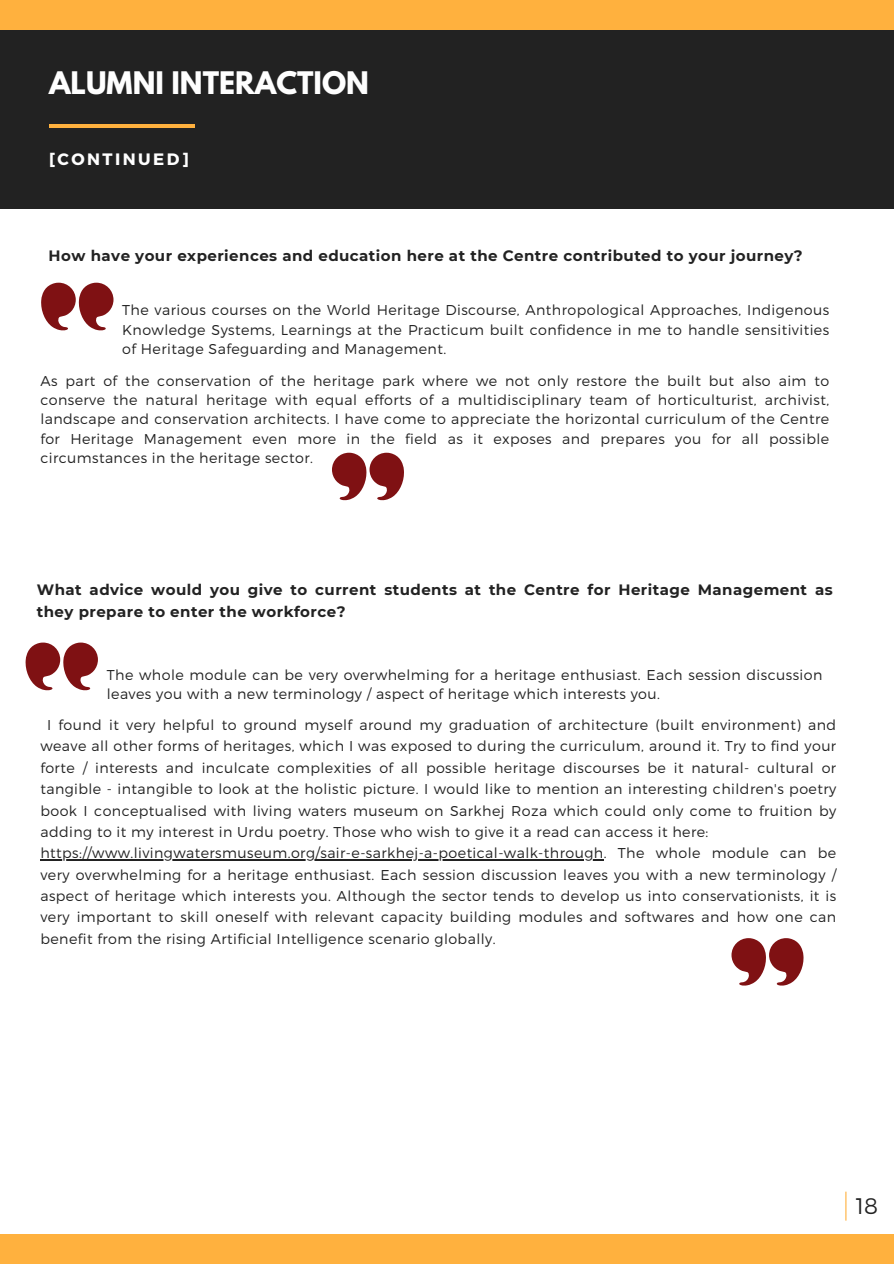
<style>
.page{position:relative;width:894px;height:1264px;background:#fff}
.page>*{position:absolute;margin:0;border:0;box-sizing:border-box;transform-origin:0 0}
.t1{font:700 27.6px "League Spartan";color:#fefefe}
.t2{font:300 22.5px "Montserrat";color:#222}
.t3{font:700 16.5px "Montserrat";letter-spacing:.15em;color:#fff}
.t4{font:700 15px/21.3px "Montserrat";letter-spacing:.03em;color:#222}
.t5{font:300 14.25px/21.3px "Montserrat";letter-spacing:.03em;color:#222}
</style>
<div class="page">
<div style="left:0;top:15px;width:893px;height:193px;background:#222"></div>
<div style="left:0;top:0;width:893px;height:29px;background:#ffb13e"></div>
<div style="left:0;top:1234px;width:893px;height:29px;background:#ffb13e"></div>
<svg style="left:845px;top:1191px;width:1px;height:29px"></svg>
<svg style="left:25px;top:642px;width:73px;height:48px"></svg>
<svg style="left:731px;top:938px;width:72px;height:47px"></svg>
<svg style="left:41px;top:283px;width:72px;height:48px"></svg>
<hr style="left:49px;top:124px;width:145px;height:4px;background:#ffb13e">
<svg style="left:332px;top:453px;width:72px;height:47px"></svg>
<hr style="left:40px;top:859px;width:563px;height:1px;background:#222">
<h1 class="t1" style="left:49px;top:69px;width:321px">ALUMNI INTERACTION</h1>
<p class="t3" style="left:49px;top:148px;width:142px">[CONTINUED]</p>
<p class="t4" style="left:49px;top:245px;width:755px">How have your experiences and education here at the Centre contributed to your journey?</p>
<p class="t5" style="left:122px;top:300px;width:708px;line-height:19.2px;text-align:justify">The various courses on the World Heritage Discourse, Anthropological Approaches, Indigenous Knowledge Systems, Learnings at the Practicum built confidence in me to handle sensitivities of Heritage Safeguarding and Management.</p>
<p class="t5" style="left:40px;top:371px;width:790px;line-height:19.2px;text-align:justify">As part of the conservation of the heritage park where we not only restore the built but also aim to conserve the natural heritage with equal efforts of a multidisciplinary team of horticulturist, archivist, landscape and conservation architects. I have come to appreciate the horizontal curriculum of the Centre for Heritage Management even more in the field as it exposes and prepares you for all possible circumstances in the heritage sector.</p>
<p class="t4" style="left:37px;top:579px;width:797px">What advice would you give to current students at the Centre for Heritage Management as they prepare to enter the workforce?</p>
<p class="t5" style="left:107px;top:664px;width:716px;line-height:19.2px">The whole module can be very overwhelming for a heritage enthusiast. Each session discussion leaves you with a new terminology / aspect of heritage which interests you.</p>
<p class="t5" style="left:40px;top:713px;width:797px;text-indent:7px">I found it very helpful to ground myself around my graduation of architecture (built environment) and weave all other forms of heritages, which I was exposed to during the curriculum, around it. Try to find your forte / interests and inculcate complexities of all possible heritage discourses be it natural- cultural or tangible - intangible to look at the holistic picture. I would like to mention an interesting children's poetry book I conceptualised with living waters museum on Sarkhej Roza which could only come to fruition by adding to it my interest in Urdu poetry. Those who wish to give it a read can access it here: https://www.livingwatersmuseum.org/sair-e-sarkhej-a-poetical-walk-through. The whole module can be very overwhelming for a heritage enthusiast. Each session discussion leaves you with a new terminology / aspect of heritage which interests you. Although the sector tends to develop us into conservationists, it is very important to skill oneself with relevant capacity building modules and softwares and how one can benefit from the rising Artificial Intelligence scenario globally.</p>
<h2 class="t2" style="left:855px;top:1191px;width:24px">18</h2>
</div>
